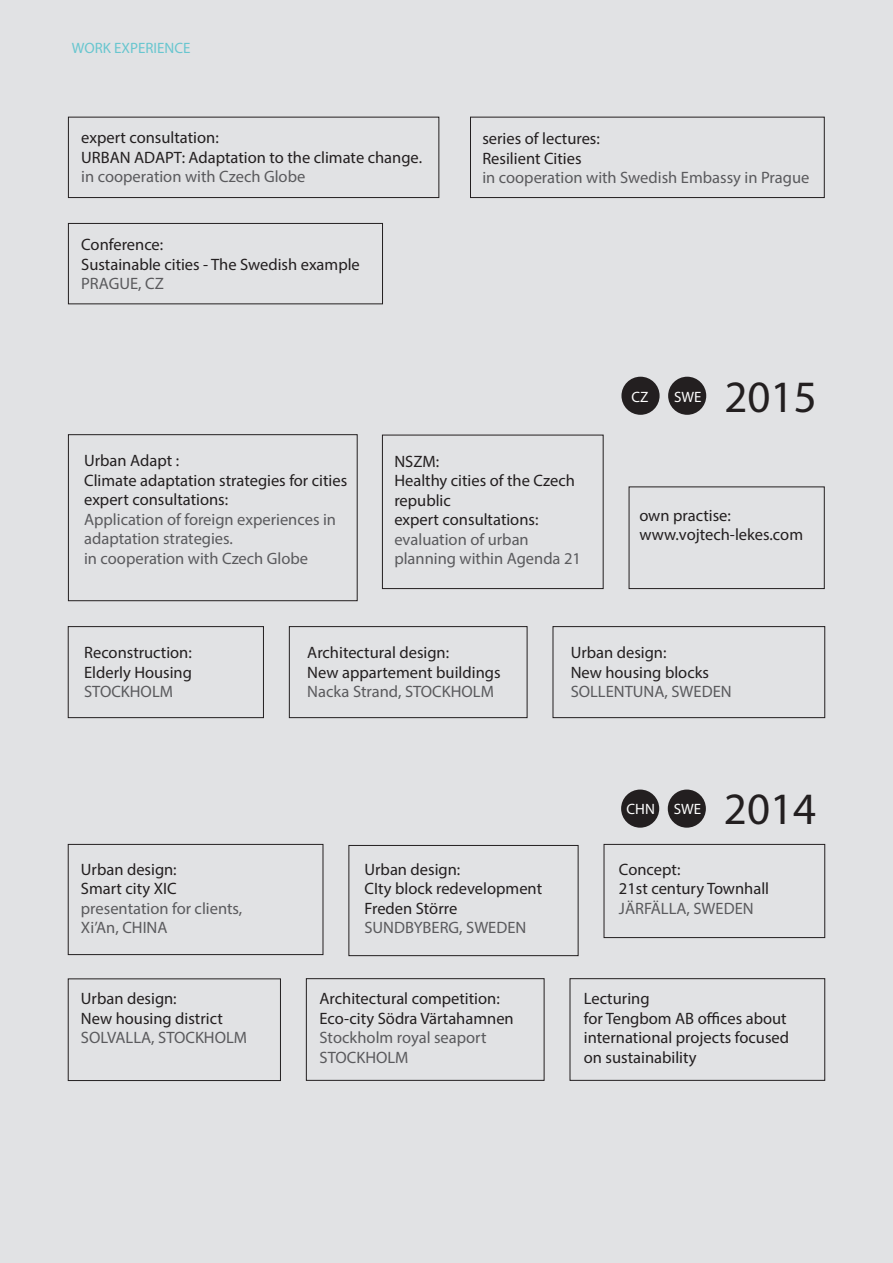
<style>
.page{position:relative;width:893px;height:1263px;background:#e1e2e4}
.page>*{position:absolute;margin:0;border:0;box-sizing:border-box;transform-origin:0 0}
.Nadpis_2{font:45px "Myriad Pro";color:#231f20}
.Text{font:16.5px/19.5px "Myriad Pro";color:#231f20}
.Text-2{font:16.5px/19.5px "Myriad Pro";color:#5a5a5d}
.Nadpis_2-2{font:15px "Myriad Pro";color:#68c6cf}
.Nadpis_2-3{font:15px "Myriad Pro";color:#fff}
.s1{color:#231f20}
.s2{color:#5a5a5d}
</style>
<div class="page">
<div style="left:621px;top:789px;width:38px;height:39px;background:#231f20;border-radius:50%"></div>
<div style="left:668px;top:789px;width:38px;height:39px;background:#231f20;border-radius:50%"></div>
<div style="left:68px;top:434px;width:289px;height:167px;border:1px solid #231f20"></div>
<div style="left:382px;top:435px;width:221px;height:154px;border:1px solid #231f20"></div>
<div style="left:629px;top:487px;width:195px;height:102px;border:1px solid #231f20"></div>
<div style="left:68px;top:626px;width:196px;height:92px;border:1px solid #231f20"></div>
<div style="left:553px;top:626px;width:272px;height:92px;border:1px solid #231f20"></div>
<div style="left:289px;top:626px;width:238px;height:92px;border:1px solid #231f20"></div>
<div style="left:621px;top:377px;width:39px;height:38px;background:#231f20;border-radius:50%"></div>
<div style="left:668px;top:377px;width:38px;height:38px;background:#231f20;border-radius:50%"></div>
<div style="left:68px;top:117px;width:371px;height:81px;border:1px solid #231f20"></div>
<div style="left:68px;top:223px;width:315px;height:81px;border:1px solid #231f20"></div>
<div style="left:470px;top:117px;width:354px;height:81px;border:1px solid #231f20"></div>
<div style="left:68px;top:979px;width:213px;height:102px;border:1px solid #231f20"></div>
<div style="left:570px;top:978px;width:255px;height:102px;border:1px solid #231f20"></div>
<div style="left:306px;top:978px;width:238px;height:102px;border:1px solid #231f20"></div>
<div style="left:68px;top:844px;width:255px;height:111px;border:1px solid #231f20"></div>
<div style="left:604px;top:844px;width:221px;height:94px;border:1px solid #231f20"></div>
<div style="left:349px;top:845px;width:229px;height:111px;border:1px solid #231f20"></div>
<p class="Nadpis_2-2" style="left:72px;top:38px;width:120px">WORK EXPERIENCE</p>
<p class="Text" style="left:81px;top:128px;width:342px">expert consultation:<br>URBAN ADAPT: Adaptation to the climate change.</p>
<p class="Text-2" style="left:81px;top:167px;width:226px">in cooperation with Czech Globe</p>
<p class="Text" style="left:81px;top:235px;width:280px">Conference:<br>Sustainable cities - The Swedish example</p>
<p class="Text-2" style="left:81px;top:274px;width:84px">PRAGUE, CZ</p>
<p class="Text" style="left:482px;top:128px;width:119px">series of lectures:<br>Resilient Cities</p>
<p class="Text-2" style="left:482px;top:167px;width:328px">in cooperation with Swedish Embassy in Prague</p>
<p class="Nadpis_2-3" style="left:632px;top:387px;width:18px">CZ</p>
<p class="Nadpis_2-3" style="left:674px;top:387px;width:29px">SWE</p>
<p class="Nadpis_2" style="left:724px;top:369px;width:94px">2015</p>
<p class="Text-2" style="left:84px;top:451px;width:265px"><span class="s1">Urban Adapt :<br>Climate adaptation strategies for cities expert consultations:<br></span>Application of foreign experiences in adaptation strategies.<br>in cooperation with Czech Globe</p>
<p class="Text" style="left:394px;top:451px;width:188px">NSZM:<br>Healthy cities of the Czech republic<br>expert consultations: <span class="s2">evaluation of urban planning within Agenda 21</span></p>
<p class="Text" style="left:639px;top:505px;width:93px">own practise:</p>
<p class="Text" style="left:639px;top:525px;width:165px">www.vojtech-lekes.com</p>
<p class="Text" style="left:84px;top:643px;width:109px;text-align:justify">Reconstruction:<br>Elderly Housing <span class="s2">STOCKHOLM</span></p>
<p class="Text" style="left:571px;top:643px;width:162px">Urban design:<br>New housing blocks<br><span class="s2">SOLLENTUNA, SWEDEN</span></p>
<p class="Text" style="left:307px;top:643px;width:195px">Architectural design:<br>New appartement buildings</p>
<p class="Text-2" style="left:307px;top:682px;width:188px">Nacka Strand, STOCKHOLM</p>
<p class="Text" style="left:81px;top:859px;width:97px">Urban design:<br>Smart city XIC</p>
<p class="Text-2" style="left:81px;top:898px;width:163px">presentation for clients,</p>
<p class="Text-2" style="left:81px;top:918px;width:88px">Xi’An, CHINA</p>
<p class="Text" style="left:364px;top:859px;width:179px">Urban design:<br>CIty block redevelopment<br>Freden Större<br><span class="s2">SUNDBYBERG, SWEDEN</span></p>
<p class="Nadpis_2-3" style="left:627px;top:800px;width:30px">CHN</p>
<p class="Nadpis_2-3" style="left:674px;top:800px;width:29px">SWE</p>
<p class="Nadpis_2" style="left:724px;top:781px;width:94px">2014</p>
<p class="Text" style="left:619px;top:859px;width:152px">Concept:<br>21st century Townhall</p>
<p class="Text-2" style="left:619px;top:898px;width:136px">JÄRFÄLLA, SWEDEN</p>
<p class="Text" style="left:81px;top:989px;width:168px">Urban design:<br>New housing district<br><span class="s2">SOLVALLA, STOCKHOLM</span></p>
<p class="Text" style="left:584px;top:989px;width:207px">Lecturing<br>for Tengbom AB offices about international projects focused on sustainability</p>
<p class="Text" style="left:320px;top:989px;width:196px">Architectural competition:<br>Eco-city Södra Värtahamnen<br><span class="s2">Stockholm royal seaport<br>STOCKHOLM</span></p>
</div>
